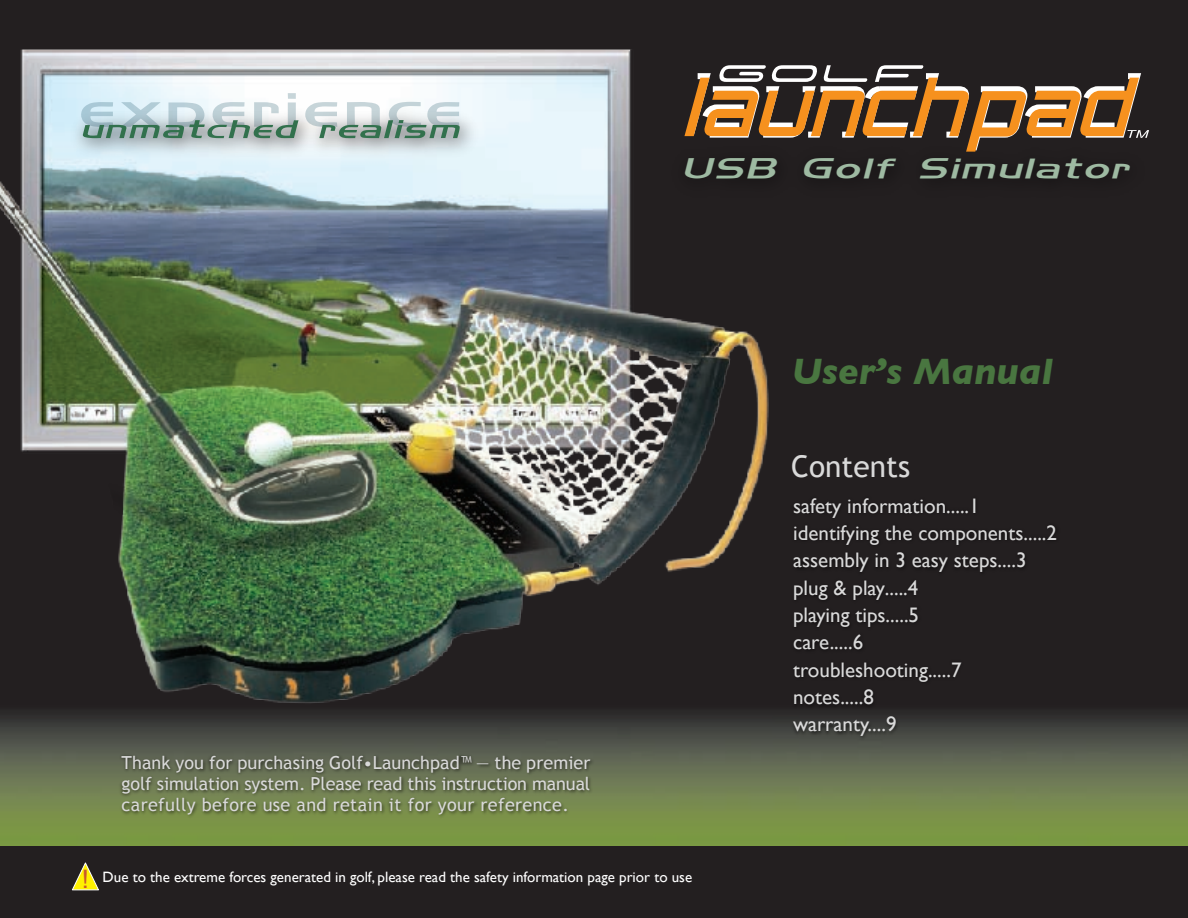
<style>
.page{position:relative;width:1188px;height:918px;background:#231f20}
.page>*{position:absolute;margin:0;border:0;box-sizing:border-box;transform-origin:0 0}
.t1{font:italic 700 37.5px "Gill Sans";color:#497640}
.t2{font:italic 700 30.3px "Koshgarian";color:#9ebaa2;scale:1.37 1}
.t3{font:30px "Trebuchet MS";color:#d9d9d9}
.t4{font:25.5px "Arial";color:#c9572e}
.t5{font:21px/27.3px "Gill Sans";color:#d9d9d9}
.t6{font:18px/21px "Trebuchet MS";letter-spacing:.02em;color:#d9d9d9;text-align:justify}
.t7{font:15px "Gill Sans";color:#fff}
</style>
<div class="page">
<img style="left:860px;top:281px;width:328px;height:564px">
<img style="left:0;top:0;width:860px;height:860px">
<img style="left:118px;top:749px;width:486px;height:93px">
<img style="left:790px;top:498px;width:349px;height:260px">
<svg style="left:72px;top:862px;width:27px;height:29px"></svg>
<svg style="left:684px;top:65px;width:465px;height:433px;background:#382e26"></svg>
<img style="left:63px;top:100px;width:423px;height:65px">
<svg style="left:81px;top:93px;width:218px;height:45px"></svg>
<svg style="left:305px;top:102px;width:155px;height:36px"></svg>
<div style="left:662px;top:134px;width:502px;height:78px;background:#221e1f"></div>
<h2 class="t2" style="left:683px;top:150px;width:333px">USB Golf Simulator</h2>
<p class="t6" style="left:122px;top:752px;width:470px">Thank you for purchasing Golf•Launchpad™ — the premier golf simulation system. Please read this instruction manual carefully before use and retain it for your reference.</p>
<p class="t4" style="left:82px;top:865px;width:9px">!</p>
<p class="t7" style="left:103px;top:868px;width:591px">Due to the extreme forces generated in golf, please read the safety information page prior to use</p>
<h1 class="t1" style="left:791px;top:350px;width:263px">User’s Manual</h1>
<h3 class="t3" style="left:791px;top:449px;width:121px">Contents</h3>
<p class="t5" style="left:793px;top:492px;width:265px">safety information.....1 identifying the components.....2 assembly in 3 easy steps....3 plug &amp; play.....4<br>playing tips.....5<br>care.....6<br>troubleshooting.....7<br>notes.....8<br>warranty....9</p>
</div>
